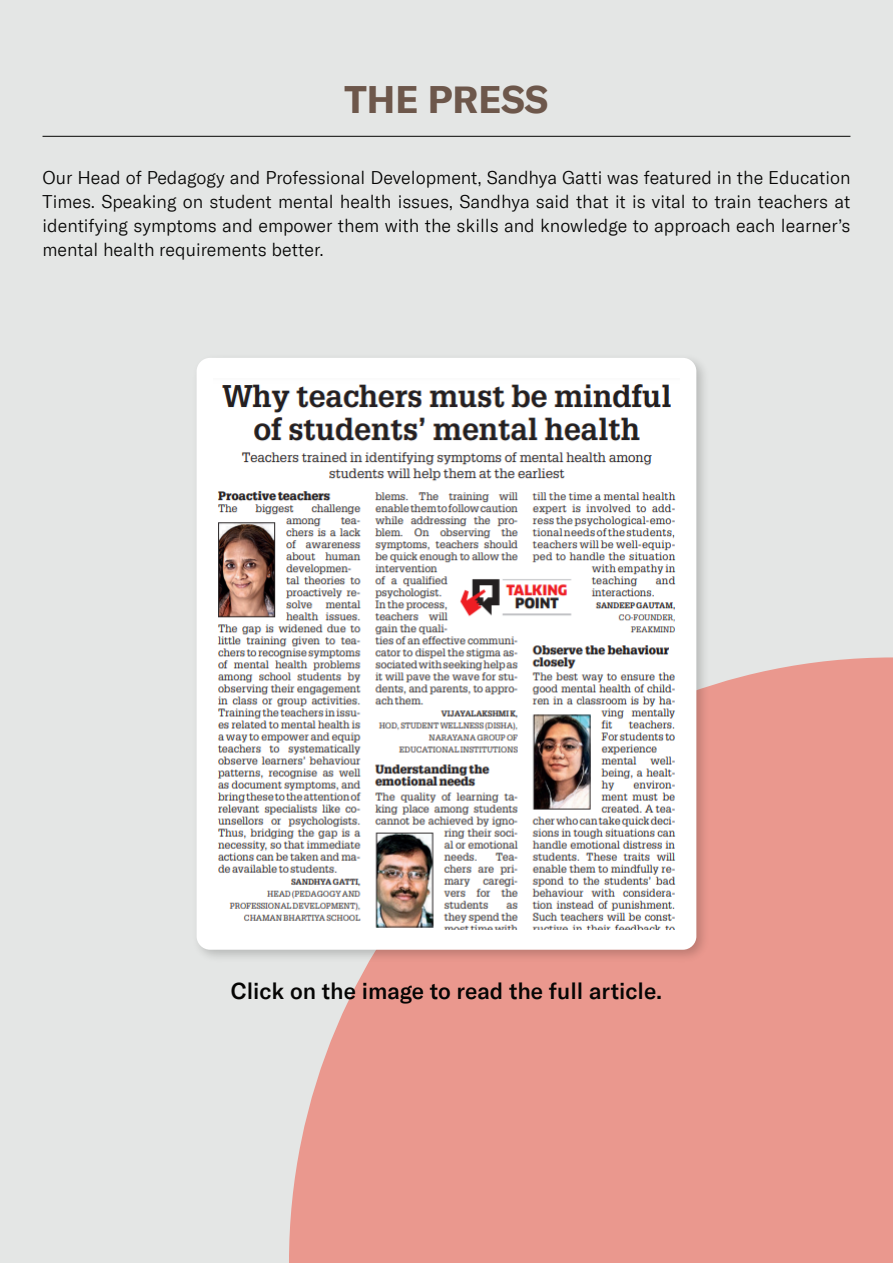
<style>
.page{position:relative;width:893px;height:1263px;background:#e4e6e5}
.page>*{position:absolute;margin:0;border:0;box-sizing:border-box;transform-origin:0 0}
.t1{font:700 37.5px "GT America";color:#6d574b}
.t2{font:500 22.5px "GT America";color:#050504}
.t3{font:300 18px/24px "GT America";color:#050504;text-align:justify}
</style>
<div class="page">
<div style="left:289px;top:657px;width:604px;height:606px;background:#ea988e"></div>
<img style="left:197px;top:358px;width:517px;height:609px">
<div style="left:197px;top:358px;width:499px;height:592px;background:#fff;border-radius:14px"></div>
<img style="left:217px;top:384px;width:459px;height:545px">
<hr style="left:43px;top:136px;width:807px;height:1px;background:#040503">
<h1 class="t1" style="left:345px;top:77px;width:205px">THE PRESS</h1>
<p class="t3" style="left:43px;top:165px;width:809px">Our Head of Pedagogy and Professional Development, Sandhya Gatti was featured in the Education Times. Speaking on student mental health issues, Sandhya said that it is vital to train teachers at identifying symptoms and empower them with the skills and knowledge to approach each learner’s mental health requirements better.</p>
<p class="t2" style="left:231px;top:977px;width:433px">Click on the image to read the full article.</p>
</div>
